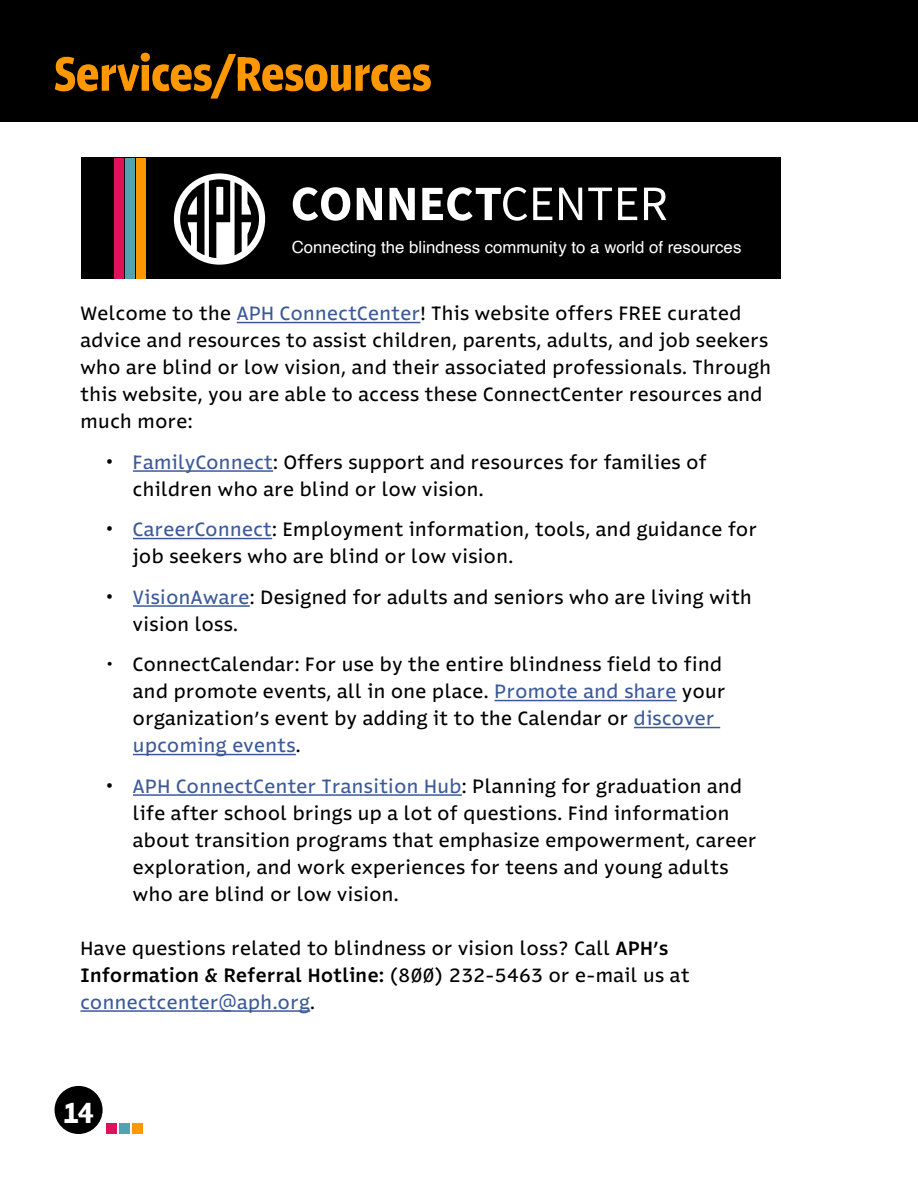
<style>
.page{position:relative;width:918px;height:1188px;background:#fff}
.page>*{position:absolute;margin:0;border:0;box-sizing:border-box;transform-origin:0 0}
.t1{font:52.5px "Lsqsmq APH Variable Beta 2";letter-spacing:-.005em;color:#ff9800}
.t2{font:31.5px "Yqjqcq APH Variable Beta 2";color:#fff}
.t3{font:21px/27px "Rcmbxk APH Variable Beta 2";letter-spacing:.025em;color:#000}
.t4{font:16.8px "Bgcwpr Helvetica";color:#fff}
.s1{color:#3c5a99}
.s2{font-family:"Tjshfg Helvetica Neue"}
.s3{font-family:"Dpnpdv APH Variable Beta 2"}
.s4{font-family:"Fxvhkm APH Variable Beta 2"}
.s5{font-family:"Tdcmmq APH Variable Beta 2"}
</style>
<div class="page">
<div style="left:55px;top:1086px;width:48px;height:48px;background:#000;border-radius:50%"></div>
<div style="left:106px;top:1123px;width:11px;height:11px;background:#de115b"></div>
<div style="left:119px;top:1123px;width:11px;height:11px;background:#4fa4b0"></div>
<div style="left:132px;top:1123px;width:11px;height:11px;background:#ff9800"></div>
<hr style="left:237px;top:322px;width:183px;height:1px;background:#3c5a99">
<div style="left:0;top:0;width:918px;height:122px;background:#000"></div>
<hr style="left:133px;top:470px;width:140px;height:2px;background:#3c5a99">
<hr style="left:133px;top:538px;width:139px;height:1px;background:#3c5a99">
<hr style="left:133px;top:605px;width:117px;height:2px;background:#3c5a99">
<hr style="left:494px;top:700px;width:183px;height:1px;background:#3c5a99">
<hr style="left:634px;top:727px;width:86px;height:1px;background:#3c5a99">
<hr style="left:133px;top:754px;width:163px;height:1px;background:#3c5a99">
<hr style="left:133px;top:794px;width:329px;height:2px;background:#3c5a99">
<hr style="left:80px;top:1010px;width:230px;height:2px;background:#3c5a99">
<div style="left:81px;top:158px;width:699px;height:121px;background:#000"></div>
<svg style="left:174px;top:173px;width:91px;height:92px"></svg>
<div style="left:137px;top:158px;width:9px;height:121px;background:#ff9800"></div>
<div style="left:125px;top:158px;width:10px;height:121px;background:#4fa4b0"></div>
<div style="left:114px;top:158px;width:9px;height:121px;background:#de115b"></div>
<svg style="left:293px;top:187px;width:57px;height:34px"></svg>
<svg style="left:357px;top:188px;width:25px;height:32px"></svg>
<svg style="left:390px;top:188px;width:25px;height:32px"></svg>
<svg style="left:422px;top:187px;width:105px;height:34px"></svg>
<svg style="left:533px;top:188px;width:19px;height:32px"></svg>
<svg style="left:559px;top:188px;width:23px;height:32px"></svg>
<svg style="left:588px;top:188px;width:24px;height:32px"></svg>
<svg style="left:618px;top:188px;width:19px;height:32px"></svg>
<svg style="left:644px;top:188px;width:22px;height:32px"></svg>
<h2 class="t1" style="left:54px;top:46px;width:379px">Services/Resources</h2>
<p class="t4" style="left:292px;top:234px;width:451px">Connecting the blindness community to a world of resources</p>
<p class="t3" style="left:80px;top:300px;width:692px">Welcome to the <span class="s1">APH ConnectCenter</span>! This website offers FREE curated advice and resources to assist children, parents, adults, and job seekers who are blind or low vision, and their associated professionals. Through this website, you are able to access these ConnectCenter resources and much more:</p>
<p class="t3" style="left:133px;top:449px;width:575px;text-indent:-27px"><span class="s2">•</span> <span class="s1">FamilyConnect</span>: Offers support and resources for families of children who are blind or low vision.</p>
<p class="t3" style="left:133px;top:516px;width:625px;text-indent:-27px"><span class="s2">•</span> <span class="s1">CareerConnect</span>: Employment information, tools, and guidance for job seekers who are blind or low vision.</p>
<p class="t3" style="left:133px;top:584px;width:620px;text-indent:-27px"><span class="s2">•</span> <span class="s1">VisionAware</span>: Designed for adults and seniors who are living with vision loss.</p>
<p class="t3" style="left:133px;top:651px;width:594px;text-indent:-27px"><span class="s3">•</span> ConnectCalendar: For use by the entire blindness field to find and promote events, all in one place. <span class="s1">Promote and share</span> your organization’s event by adding it to the Calendar or <span class="s1">discover upcoming events</span>.</p>
<p class="t3" style="left:133px;top:773px;width:625px;text-indent:-27px"><span class="s2">•</span> <span class="s1">APH ConnectCenter Transition Hub</span>: Planning for graduation and life after school brings up a lot of questions. Find information about transition programs that emphasize empowerment, career exploration, and work experiences for teens and young adults who are blind or low vision.</p>
<p class="t3" style="left:80px;top:935px;width:610px">Have questions related to blindness or vision loss? Call <span class="s4">APH’s<br></span><span class="s5">Information &amp; Referral Hotline:</span> (800) 232-5463 or e-mail us at <span class="s1">connectcenter@aph.org</span>.</p>
<h2 class="t2" style="left:63px;top:1096px;width:32px">14</h2>
</div>
